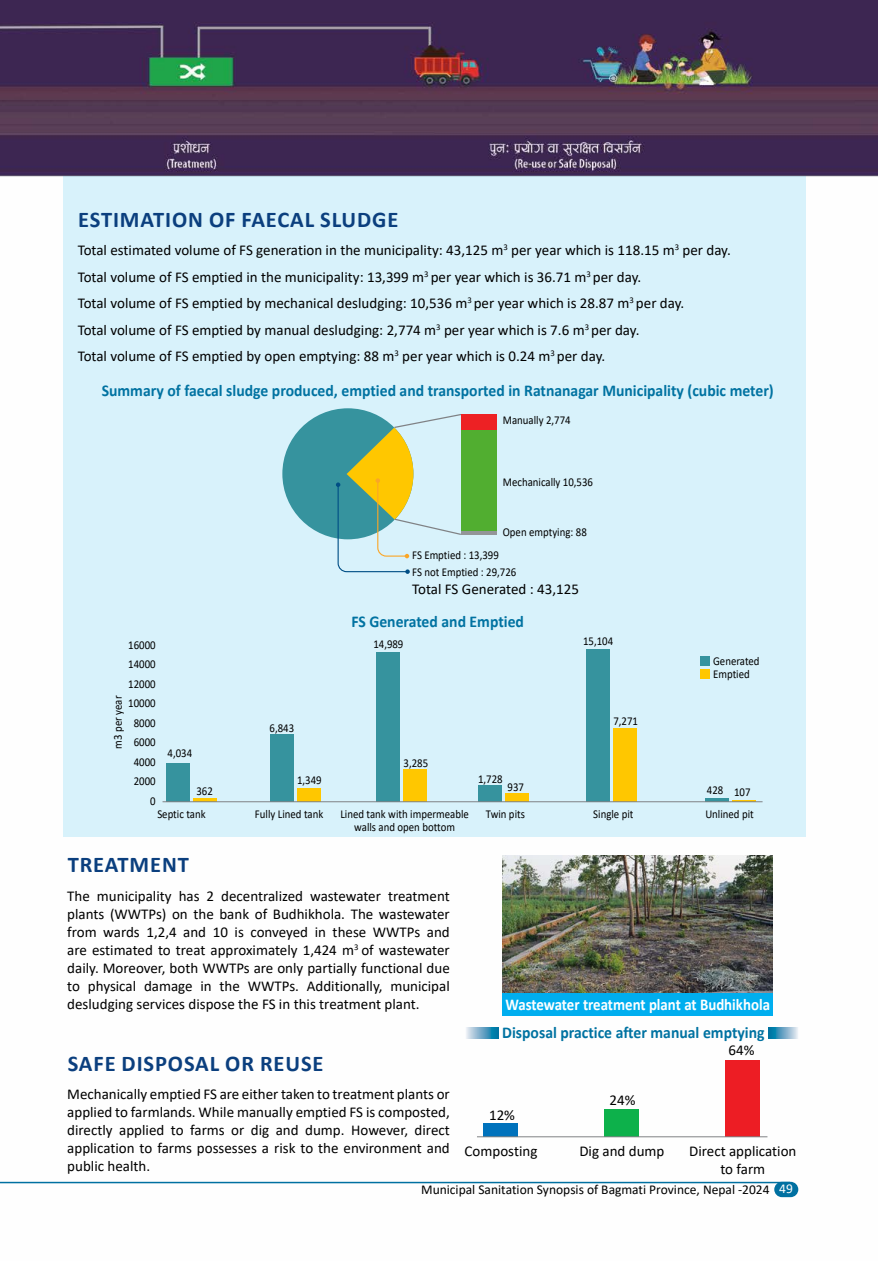
<style>
.page{position:relative;width:878px;height:1261px;background:#fff}
.page>*{position:absolute;margin:0;border:0;box-sizing:border-box;transform-origin:0 0}
.t1{font:700 22.5px "Calibri";letter-spacing:.04em;color:#0b3f7e}
.t2{font:700 16.5px "Calibri";color:#0072a1;scale:.95 1}
.t3{font:700 16.5px "Calibri";color:#fff;scale:.9 1}
.t4{font:15px/18px "Calibri";color:#000;text-align:justify}
.t5{font:13.5px "Calibri";color:#000}
.t6{font:12px/19.5px "Calibri";color:#000;scale:.9 1}
.s1{color:#fff}
</style>
<div class="page">
<img style="left:0;top:0;width:878px;height:1198px">
<div style="left:63px;top:176px;width:742px;height:661px;background:#d8f2fb"></div>
<div style="left:701px;top:656px;width:9px;height:9px;background:#36939e"></div>
<div style="left:701px;top:669px;width:9px;height:9px;background:#ffc700"></div>
<div style="left:282px;top:408px;width:131px;height:131px;background:#36939e;border-radius:50%"></div>
<div style="left:461px;top:429px;width:35px;height:105px;background:#51ae30"></div>
<div style="left:461px;top:414px;width:35px;height:15px;background:#ed2124"></div>
<svg style="left:336px;top:413px;width:126px;height:161px"></svg>
<hr style="left:461px;top:531px;width:35px;height:3px;background:#939598">
<div style="left:166px;top:763px;width:24px;height:39px;background:#36939e"></div>
<hr style="left:193px;top:799px;width:24px;height:3px;background:#ffc700">
<div style="left:270px;top:734px;width:24px;height:68px;background:#36939e"></div>
<div style="left:297px;top:788px;width:24px;height:14px;background:#ffc700"></div>
<div style="left:478px;top:785px;width:24px;height:17px;background:#36939e"></div>
<div style="left:505px;top:794px;width:24px;height:8px;background:#ffc700"></div>
<hr style="left:705px;top:798px;width:24px;height:4px;background:#36939e">
<hr style="left:732px;top:800px;width:24px;height:2px;background:#ffc700">
<div style="left:376px;top:652px;width:24px;height:150px;background:#36939e"></div>
<div style="left:403px;top:770px;width:24px;height:32px;background:#ffc700"></div>
<div style="left:586px;top:649px;width:24px;height:153px;background:#36939e"></div>
<div style="left:613px;top:728px;width:24px;height:74px;background:#ffc700"></div>
<hr style="left:162px;top:801px;width:600px;height:1px;background:#808285">
<img style="left:502px;top:855px;width:270px;height:138px">
<div style="left:502px;top:993px;width:270px;height:22px;background:#00aeef"></div>
<div style="left:725px;top:1060px;width:35px;height:76px;background:#ed1d24"></div>
<div style="left:604px;top:1108px;width:35px;height:28px;background:#0db14b"></div>
<div style="left:483px;top:1123px;width:35px;height:13px;background:#0072bc"></div>
<hr style="left:477px;top:1136px;width:290px;height:1px;background:#808285">
<svg style="left:464px;top:1027px;width:34px;height:11px"></svg>
<svg style="left:768px;top:1027px;width:30px;height:11px"></svg>
<h1 class="t1" style="left:78px;top:203px;width:322px">ESTIMATION OF FAECAL SLUDGE</h1>
<p class="t4" style="left:78px;top:237px;width:655px;line-height:26.5px;text-align:left">Total estimated volume of FS generation in the municipality: 43,125 m<sup>3</sup> per year which is 118.15 m<sup>3</sup> per day.<br>Total volume of FS emptied in the municipality: 13,399 m<sup>3</sup> per year which is 36.71 m<sup>3</sup> per day.<br>Total volume of FS emptied by mechanical desludging: 10,536 m<sup>3</sup> per year which is 28.87 m<sup>3</sup> per day.<br>Total volume of FS emptied by manual desludging: 2,774 m<sup>3</sup> per year which is 7.6 m<sup>3</sup> per day.<br>Total volume of FS emptied by open emptying: 88 m<sup>3</sup> per year which is 0.24 m<sup>3</sup> per day.</p>
<p class="t2" style="left:102px;top:379px;width:709px">Summary of faecal sludge produced, emptied and transported in Ratnanagar Municipality (cubic meter)</p>
<p class="t6" style="left:503px;top:410px;width:77px">Manually 2,774</p>
<p class="t6" style="left:503px;top:472px;width:102px">Mechanically 10,536</p>
<p class="t6" style="left:503px;top:522px;width:95px">Open emptying: 88</p>
<p class="t6" style="left:412px;top:546px;width:117px;line-height:16.5px">FS Emptied : 13,399<br>FS not Emptied : 29,726</p>
<p class="t4" style="left:412px;top:579px;width:168px">Total FS Generated : 43,125</p>
<p class="t6" style="left:128px;top:634px;width:32px;text-align:right">16000<br>14000<br>12000<br>10000<br>8000<br>6000<br>4000<br>2000<br>0</p>
<p class="t6" style="left:108px;top:748px;width:60px;rotate:-90deg">m3 per year</p>
<p class="t6" style="left:168px;top:743px;width:29px">4,034</p>
<p class="t6" style="left:196px;top:781px;width:20px">362</p>
<p class="t6" style="left:270px;top:718px;width:29px">6,843</p>
<p class="t6" style="left:297px;top:769px;width:29px">1,349</p>
<p class="t2" style="left:351px;top:610px;width:183px">FS Generated and Emptied</p>
<p class="t6" style="left:373px;top:634px;width:35px">14,989</p>
<p class="t6" style="left:583px;top:631px;width:35px">15,104</p>
<p class="t6" style="left:403px;top:752px;width:29px">3,285</p>
<p class="t6" style="left:478px;top:769px;width:29px">1,728</p>
<p class="t6" style="left:507px;top:777px;width:20px">937</p>
<p class="t6" style="left:613px;top:711px;width:29px">7,271</p>
<p class="t6" style="left:713px;top:653px;width:53px;line-height:13.5px">Generated<br>Emptied</p>
<p class="t6" style="left:707px;top:781px;width:50px">428 107</p>
<p class="t6" style="left:157px;top:803px;width:55px">Septic tank</p>
<p class="t6" style="left:486px;top:803px;width:45px">Twin pits</p>
<p class="t6" style="left:593px;top:803px;width:46px">Single pit</p>
<p class="t6" style="left:705px;top:803px;width:55px">Unlined pit</p>
<p class="t6" style="left:255px;top:803px;width:77px">Fully Lined tank</p>
<p class="t6" style="left:340px;top:806px;width:144px;line-height:13.5px;text-align:center">Lined tank with impermeable walls and open bottom</p>
<h1 class="t1" style="left:68px;top:848px;width:123px">TREATMENT</h1>
<p class="t4" style="left:67px;top:886px;width:384px">The municipality has 2 decentralized wastewater treatment plants (WWTPs) on the bank of Budhikhola. The wastewater from wards 1,2,4 and 10 is conveyed in these WWTPs and are estimated to treat approximately 1,424 m<sup>3</sup> of wastewater daily. Moreover, both WWTPs are only partially functional due to physical damage in the WWTPs. Additionally, municipal desludging services dispose the FS in this treatment plant.</p>
<h1 class="t1" style="left:68px;top:1047px;width:257px">SAFE DISPOSAL OR REUSE</h1>
<p class="t4" style="left:67px;top:1085px;width:384px">Mechanically emptied FS are either taken to treatment plants or applied to farmlands. While manually emptied FS is composted, directly applied to farms or dig and dump. However, direct application to farms possesses a risk to the environment and public health.</p>
<p class="t3" style="left:505px;top:993px;width:295px">Wastewater treatment plant at Budhikhola</p>
<p class="t2" style="left:502px;top:1020px;width:278px">Disposal practice after manual emptying</p>
<p class="t4" style="left:489px;top:1105px;width:27px">12%</p>
<p class="t4" style="left:609px;top:1091px;width:27px">24%</p>
<p class="t4" style="left:728px;top:1041px;width:27px">64%</p>
<p class="t4" style="left:464px;top:1141px;width:74px">Composting</p>
<p class="t4" style="left:579px;top:1141px;width:87px">Dig and dump</p>
<p class="t4" style="left:689px;top:1141px;width:109px;text-align:center">Direct application to farm</p>
<p class="t5" style="left:421px;top:1180px;width:373px">Municipal Sanitation Synopsis of Bagmati Province, Nepal -2024 <span class="s1">49</span></p>
</div>
